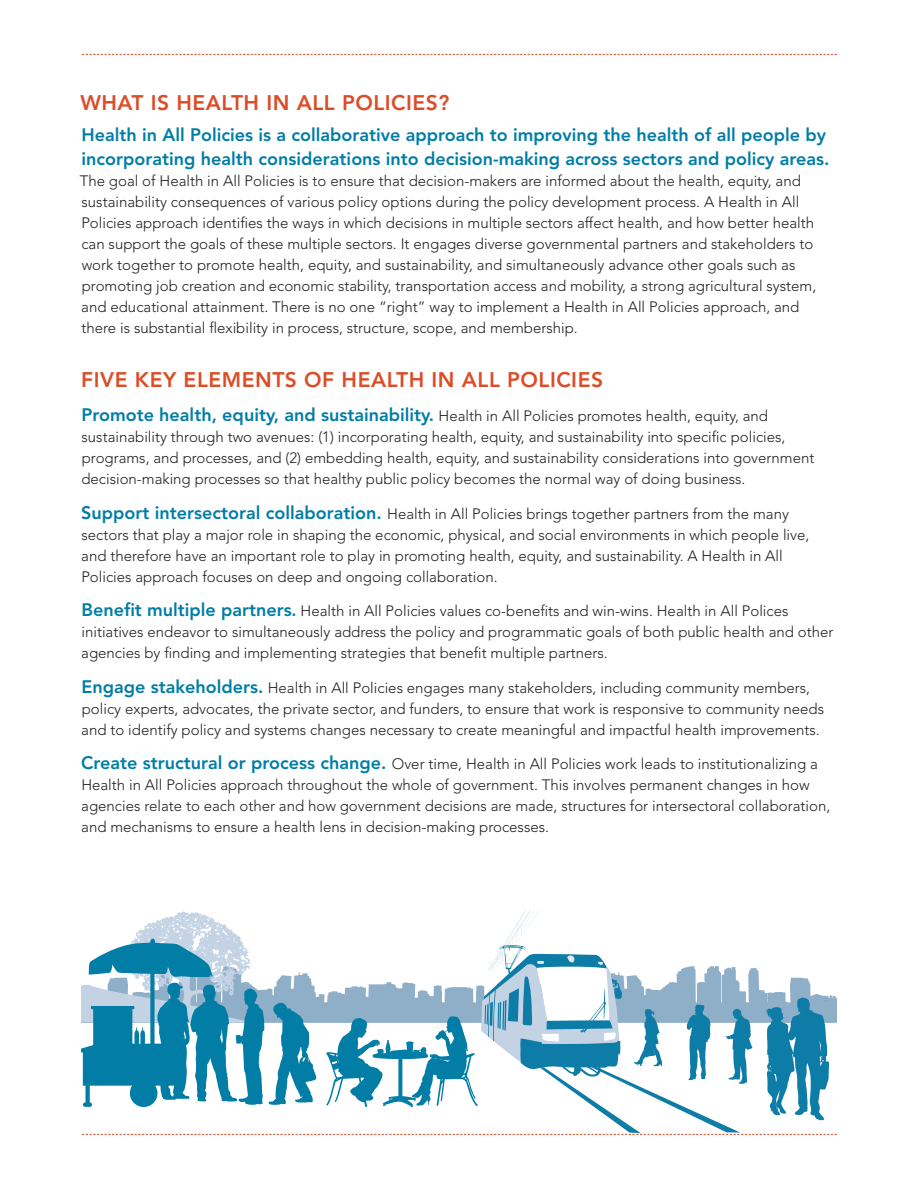
<style>
.page{position:relative;width:918px;height:1188px;background:#fff}
.page>*{position:absolute;margin:0;border:0;box-sizing:border-box;transform-origin:0 0}
.subhead2{font:800 21px "Avenir LT Std";letter-spacing:.025em;color:#dc4c27}
.body_text{font:800 18px/24px "Avenir LT Std";color:#017da6}
.body_text-2{font:300 15px/21px "Avenir LT Std";color:#231f20}
.s1{font-weight:800;font-size:18px;color:#017da6}
.s2{font-weight:900;color:#017da6}
</style>
<div class="page">
<svg style="left:82px;top:54px;width:755px;height:1px"></svg>
<svg style="left:81px;top:910px;width:756px;height:225px"></svg>
<p class="subhead2" style="left:80px;top:90px;width:370px">WHAT IS HEALTH IN ALL POLICIES?</p>
<p class="body_text" style="left:81px;top:122px;width:750px">Health in All Policies is a collaborative approach to improving the health of all people by incorporating health considerations into decision-making across sectors and policy areas.</p>
<p class="body_text-2" style="left:80px;top:170px;width:738px">The goal of Health in All Policies is to ensure that decision-makers are informed about the health, equity, and sustainability consequences of various policy options during the policy development process. A Health in All Policies approach identifies the ways in which decisions in multiple sectors affect health, and how better health can support the goals of these multiple sectors. It engages diverse governmental partners and stakeholders to work together to promote health, equity, and sustainability, and simultaneously advance other goals such as promoting job creation and economic stability, transportation access and mobility, a strong agricultural system, and educational attainment. There is no one “right” way to implement a Health in All Policies approach, and there is substantial flexibility in process, structure, scope, and membership.</p>
<p class="subhead2" style="left:81px;top:367px;width:523px">FIVE KEY ELEMENTS OF HEALTH IN ALL POLICIES</p>
<p class="body_text-2" style="left:81px;top:405px;width:735px"><span class="s1">Promote health, equity, and sustainability.</span> Health in All Policies promotes health, equity, and sustainability through two avenues: (1) incorporating health, equity, and sustainability into specific policies, programs, and processes, and (2) embedding health, equity, and sustainability considerations into government decision-making processes so that healthy public policy becomes the normal way of doing business.</p>
<p class="body_text-2" style="left:81px;top:503px;width:730px"><span class="s1">Support intersectoral collaboration.</span> Health in All Policies brings together partners from the many sectors that play a major role in shaping the economic, physical, and social environments in which people live, and therefore have an important role to play in promoting health, equity, and sustainability. A Health in All Policies approach focuses on deep and ongoing collaboration.</p>
<p class="body_text-2" style="left:81px;top:600px;width:754px"><span class="s1">Benefit multiple partners</span><span class="s2">.</span> Health in All Policies values co-benefits and win-wins. Health in All Polices initiatives endeavor to simultaneously address the policy and programmatic goals of both public health and other agencies by finding and implementing strategies that benefit multiple partners.</p>
<p class="body_text-2" style="left:81px;top:677px;width:744px"><span class="s1">Engage stakeholders.</span> Health in All Policies engages many stakeholders, including community members, policy experts, advocates, the private sector, and funders, to ensure that work is responsive to community needs and to identify policy and systems changes necessary to create meaningful and impactful health improvements.</p>
<p class="body_text-2" style="left:81px;top:753px;width:751px"><span class="s1">Create structural or process change.</span> Over time, Health in All Policies work leads to institutionalizing a Health in All Policies approach throughout the whole of government. This involves permanent changes in how agencies relate to each other and how government decisions are made, structures for intersectoral collaboration, and mechanisms to ensure a health lens in decision-making processes.</p>
</div>
